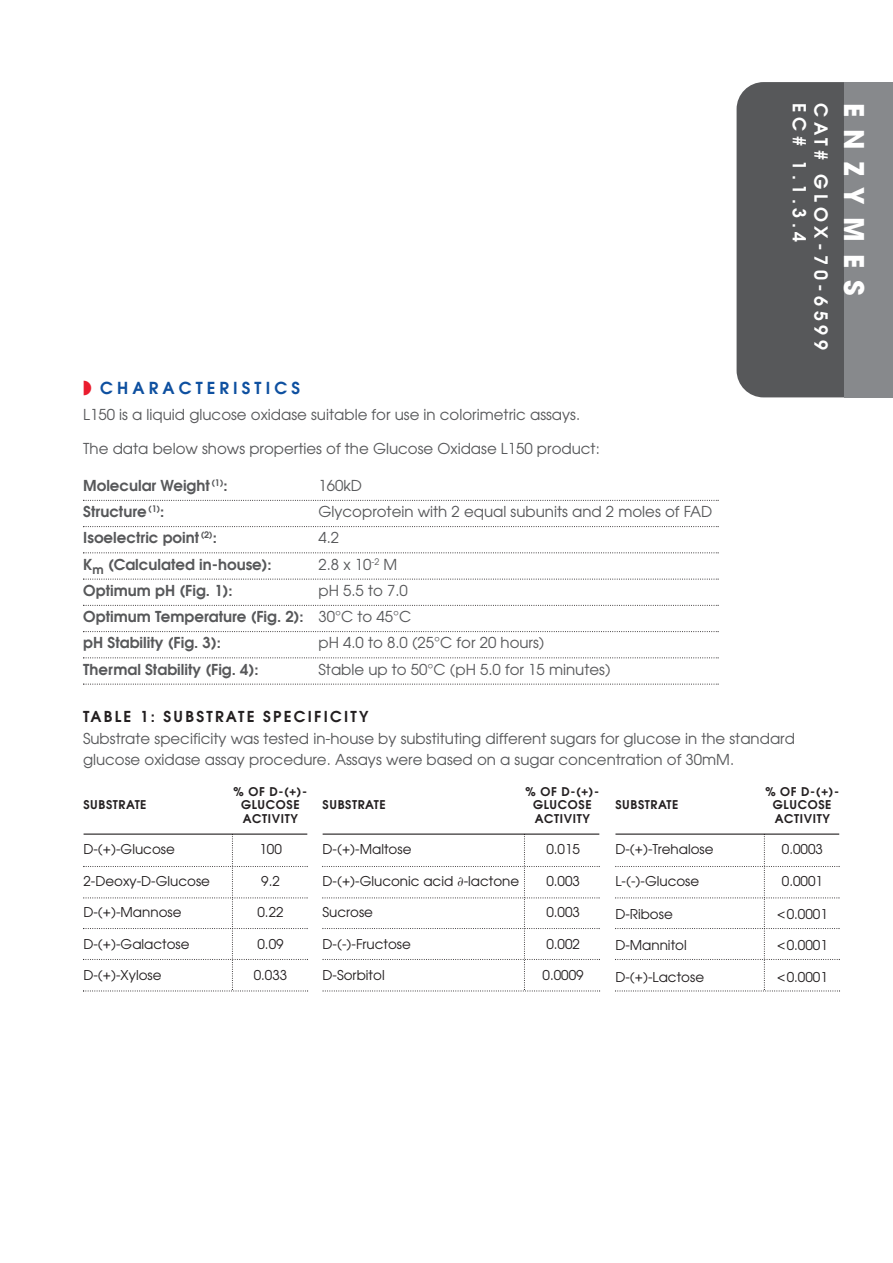
<style>
.page{position:relative;width:893px;height:1263px;background:#fff}
.page>*{position:absolute;margin:0;border:0;box-sizing:border-box;transform-origin:0 0}
.t1{font:700 27px "Avant Garde";letter-spacing:.45em;color:#fff}
.t2{font:600 18px/21.6px "Avant Garde";letter-spacing:.25em;color:#fff}
.t3{font:600 16.5px "Avant Garde";letter-spacing:.25em;color:#0e50a0}
.t4{font:15px/21px "Avant Garde";color:#57585a}
.t5{font:600 15px/26.2px "Avant Garde";color:#57585a}
.t6{font:600 15px "Avant Garde";letter-spacing:.15em;color:#231f20}
.t7{font:13.5px "Avant Garde";color:#231f20}
.t8{font:600 12px/13.5px "Avant Garde";letter-spacing:.05em;color:#231f20;text-align:center}
.s1{color:#ea1c2e}
.s2{font-weight:400}
</style>
<div class="page">
<svg style="left:83px;top:500px;width:636px;height:1px"></svg>
<svg style="left:83px;top:526px;width:636px;height:1px"></svg>
<svg style="left:83px;top:552px;width:636px;height:1px"></svg>
<svg style="left:83px;top:578px;width:636px;height:2px"></svg>
<svg style="left:83px;top:605px;width:636px;height:1px"></svg>
<svg style="left:83px;top:631px;width:636px;height:1px"></svg>
<svg style="left:83px;top:657px;width:636px;height:1px"></svg>
<svg style="left:83px;top:683px;width:636px;height:2px"></svg>
<div style="left:737px;top:82px;width:107px;height:315px;background:#57585a"></div>
<div style="left:844px;top:82px;width:49px;height:315px;background:#87898c"></div>
<hr style="left:84px;top:833px;width:223px;height:2px;background:#231f20">
<svg style="left:83px;top:834px;width:225px;height:157px"></svg>
<hr style="left:615px;top:833px;width:224px;height:2px;background:#231f20">
<svg style="left:615px;top:834px;width:225px;height:157px"></svg>
<hr style="left:323px;top:833px;width:276px;height:2px;background:#231f20">
<svg style="left:322px;top:834px;width:278px;height:157px"></svg>
<p class="t3" style="left:83px;top:379px;width:218px"><span class="s1">◗</span> CHARACTERISTICS</p>
<p class="t4" style="left:83px;top:404px;width:498px">L150 is a liquid glucose oxidase suitable for use in colorimetric assays.</p>
<p class="t4" style="left:83px;top:438px;width:518px">The data below shows properties of the Glucose Oxidase L150 product:</p>
<p class="t5" style="left:83px;top:472px;width:146px">Molecular Weight <sup>(1)</sup>:</p>
<p class="t4" style="left:318px;top:475px;width:45px">160kD</p>
<p class="t5" style="left:83px;top:499px;width:83px">Structure <sup>(1)</sup>:</p>
<p class="t4" style="left:318px;top:501px;width:395px">Glycoprotein with 2 equal subunits and 2 moles of FAD</p>
<p class="t5" style="left:83px;top:525px;width:135px">Isoelectric point <sup>(2)</sup>:</p>
<p class="t4" style="left:318px;top:528px;width:22px">4.2</p>
<p class="t5" style="left:83px;top:551px;width:190px">K<sub>m</sub> (Calculated in-house):</p>
<p class="t4" style="left:318px;top:554px;width:80px">2.8 x 10<sup>-2</sup> M</p>
<p class="t5" style="left:83px;top:577px;width:151px">Optimum pH (Fig. 1):</p>
<p class="t5" style="left:83px;top:577px;width:330px;text-indent:235px"><span class="s2">pH 5.5 to 7.0<br></span>Optimum Temperature (Fig. 2): <span class="s2">30°C to 45°C </span>pH Stability (Fig. 3):</p>
<p class="t4" style="left:318px;top:633px;width:228px">pH 4.0 to 8.0 (25°C for 20 hours)</p>
<p class="t5" style="left:83px;top:656px;width:177px">Thermal Stability (Fig. 4):</p>
<p class="t4" style="left:318px;top:659px;width:294px">Stable up to 50°C (pH 5.0 for 15 minutes)</p>
<p class="t6" style="left:83px;top:708px;width:287px">TABLE 1: SUBSTRATE SPECIFICITY</p>
<p class="t2" style="left:831px;top:103px;width:248px;rotate:90deg">CAT# GLOX-70-6599<br>EC# 1.1.3.4</p>
<h1 class="t1" style="left:864px;top:103px;width:195px;rotate:90deg">ENZYMES</h1>
<p class="t4" style="left:83px;top:728px;width:713px">Substrate specificity was tested in-house by substituting different sugars for glucose in the standard glucose oxidase assay procedure. Assays were based on a sugar concentration of 30mM.</p>
<p class="t8" style="left:233px;top:785px;width:75px">% OF D-(+)-<br>GLUCOSE<br>ACTIVITY</p>
<p class="t8" style="left:83px;top:798px;width:65px">SUBSTRATE</p>
<p class="t7" style="left:83px;top:841px;width:93px">D-(+)-Glucose</p>
<p class="t7" style="left:259px;top:841px;width:24px">100</p>
<p class="t7" style="left:83px;top:873px;width:128px">2-Deoxy-D-Glucose</p>
<p class="t7" style="left:261px;top:873px;width:20px">9.2</p>
<p class="t7" style="left:83px;top:904px;width:100px">D-(+)-Mannose</p>
<p class="t7" style="left:257px;top:904px;width:28px">0.22</p>
<p class="t7" style="left:83px;top:936px;width:108px">D-(+)-Galactose</p>
<p class="t7" style="left:257px;top:936px;width:28px">0.09</p>
<p class="t7" style="left:83px;top:967px;width:80px">D-(+)-Xylose</p>
<p class="t7" style="left:254px;top:967px;width:35px">0.033</p>
<p class="t8" style="left:525px;top:785px;width:75px">% OF D-(+)-<br>GLUCOSE<br>ACTIVITY</p>
<p class="t8" style="left:323px;top:798px;width:65px">SUBSTRATE</p>
<p class="t7" style="left:323px;top:841px;width:90px">D-(+)-Maltose</p>
<p class="t7" style="left:546px;top:841px;width:35px">0.015</p>
<p class="t7" style="left:323px;top:873px;width:198px">D-(+)-Gluconic acid ∂-lactone</p>
<p class="t7" style="left:546px;top:873px;width:35px">0.003</p>
<p class="t7" style="left:323px;top:904px;width:52px">Sucrose</p>
<p class="t7" style="left:546px;top:904px;width:35px">0.003</p>
<p class="t7" style="left:323px;top:936px;width:90px">D-(-)-Fructose</p>
<p class="t7" style="left:546px;top:936px;width:35px">0.002</p>
<p class="t7" style="left:323px;top:967px;width:64px">D-Sorbitol</p>
<p class="t7" style="left:543px;top:967px;width:43px">0.0009</p>
<p class="t8" style="left:765px;top:785px;width:75px">% OF D-(+)-<br>GLUCOSE<br>ACTIVITY</p>
<p class="t8" style="left:615px;top:798px;width:65px">SUBSTRATE</p>
<p class="t7" style="left:615px;top:841px;width:100px">D-(+)-Trehalose</p>
<p class="t7" style="left:782px;top:841px;width:43px">0.0003</p>
<p class="t7" style="left:615px;top:873px;width:85px">L-(-)-Glucose</p>
<p class="t7" style="left:782px;top:873px;width:43px">0.0001</p>
<p class="t7" style="left:615px;top:906px;width:59px">D-Ribose</p>
<p class="t7" style="left:777px;top:906px;width:52px">&lt;0.0001</p>
<p class="t7" style="left:615px;top:937px;width:73px">D-Mannitol</p>
<p class="t7" style="left:777px;top:937px;width:52px">&lt;0.0001</p>
<p class="t7" style="left:615px;top:969px;width:90px">D-(+)-Lactose</p>
<p class="t7" style="left:777px;top:969px;width:52px">&lt;0.0001</p>
</div>
